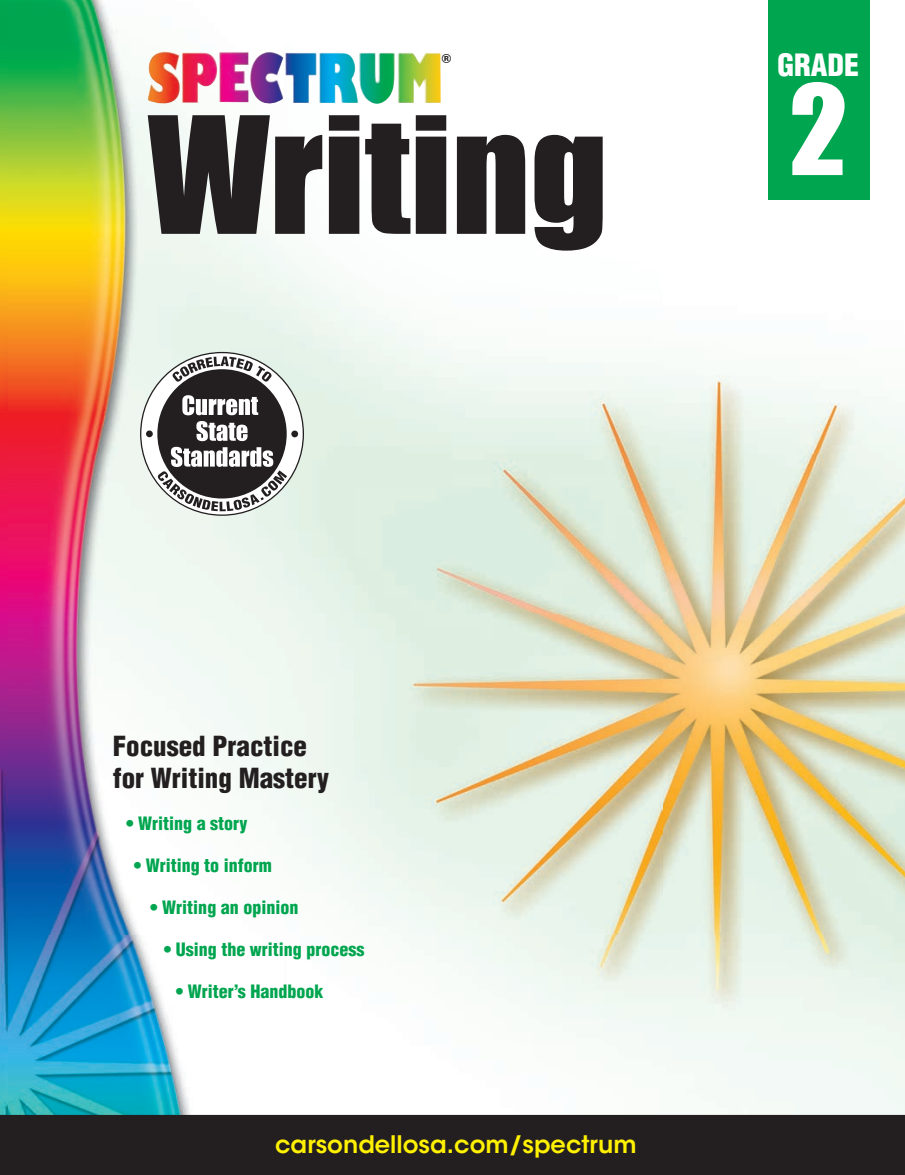
<style>
.page{position:relative;width:905px;height:1175px;background:#fff}
.page>*{position:absolute;margin:0;border:0;box-sizing:border-box;transform-origin:0 0}
.t1{font:150px "Impact";color:#231f20}
.t2{font:115.5px "Impact";color:#fff}
.t3{font:900 condensed 30px "Helvetica LT";color:#fff}
.t4{font:900 condensed 27px/32.4px "Helvetica LT";color:#231f20}
.t5{font:600 24px "ITC Avant Garde Std";color:#fff101}
.t6{font:900 condensed 18px "Helvetica LT";color:#00a54f}
.t7{font:700 12.6px "Helvetica";color:#231f20}
</style>
<div class="page">
<img style="left:7px;top:0;width:897px;height:1114px">
<img style="left:0;top:0;width:7px;height:1114px">
<div style="left:768px;top:0;width:101px;height:199px;background:#00a54f"></div>
<img style="left:148px;top:52px;width:293px;height:52px">
<div style="left:141px;top:352px;width:162px;height:163px;background:#fff;border-radius:50%"></div>
<div style="left:156px;top:368px;width:132px;height:132px;background:#231f20;border-radius:50%"></div>
<svg style="left:182px;top:395px;width:76px;height:20px"></svg>
<svg style="left:196px;top:421px;width:51px;height:20px"></svg>
<svg style="left:157px;top:447px;width:130px;height:64px"></svg>
<svg style="left:172px;top:356px;width:100px;height:26px"></svg>
<div style="left:146px;top:430px;width:7px;height:7px;background:#231f20;border-radius:50%"></div>
<div style="left:291px;top:430px;width:7px;height:7px;background:#231f20;border-radius:50%"></div>
<div style="left:0;top:1114px;width:904px;height:60px;background:#231f20"></div>
<p class="t7" style="left:442px;top:48px;width:11px">®</p>
<h1 class="t1" style="left:148px;top:59px;width:462px">Writing</h1>
<h3 class="t3" style="left:777px;top:46px;width:83px">GRADE</h3>
<h2 class="t2" style="left:789px;top:40px;width:59px">2</h2>
<h3 class="t4" style="left:113px;top:729px;width:218px">Focused Practice for Writing Mastery</h3>
<p class="t6" style="left:126px;top:812px;width:123px">• Writing a story</p>
<p class="t6" style="left:134px;top:854px;width:140px">• Writing to inform</p>
<p class="t6" style="left:150px;top:896px;width:150px">• Writing an opinion</p>
<p class="t6" style="left:164px;top:937px;width:202px">• Using the writing process</p>
<p class="t6" style="left:176px;top:979px;width:149px">• Writer’s Handbook</p>
<h3 class="t5" style="left:275px;top:1129px;width:363px">carsondellosa.com/spectrum</h3>
</div>
